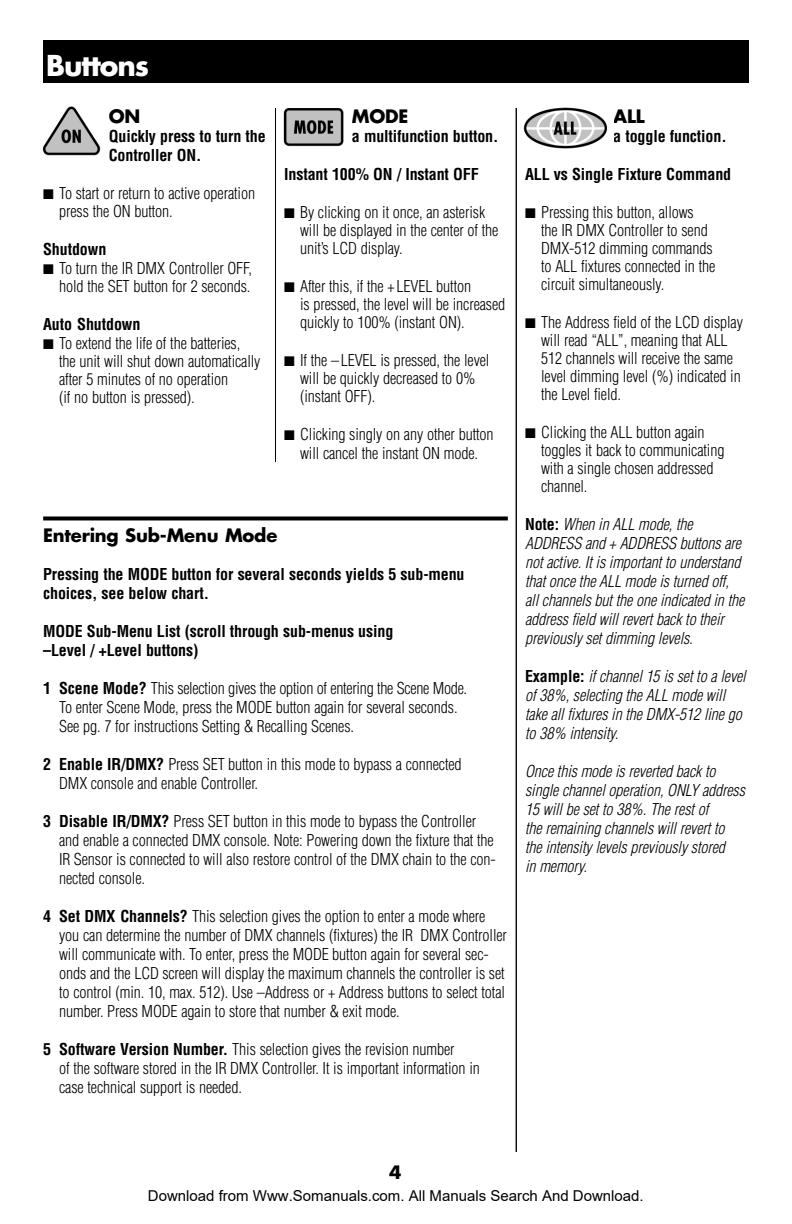
<style>
.page{position:relative;width:792px;height:1224px;background:#fff}
.page>*{position:absolute;margin:0;border:0;box-sizing:border-box;transform-origin:0 0}
.t1{font:700 28px "Futura";letter-spacing:-.035em;color:#fff}
.t2{font:700 18px "Futura";letter-spacing:-.01em;color:#000}
.t3{font:300 condensed 16px/18px "Helvetica";letter-spacing:-.005em;color:#000}
.t4{font:italic 300 condensed 16px/19px "Helvetica";color:#000}
.t5{font:700 condensed 16px/19px "Helvetica";letter-spacing:-.01em;color:#000}
.t6{font:15px "Arial";color:#000}
.s1{font-weight:700}
.s2{font-weight:700;font-style:normal}
</style>
<div class="page">
<div style="left:43px;top:40px;width:706px;height:43px;background:#000"></div>
<hr style="left:275px;top:108px;width:1px;height:354px;background:#000">
<hr style="left:516px;top:108px;width:1px;height:1044px;background:#000">
<img style="left:523px;top:107px;width:84px;height:42px">
<img style="left:42px;top:106px;width:59px;height:50px">
<img style="left:283px;top:108px;width:61px;height:39px">
<svg style="left:43px;top:516px;width:465px;height:4px;background:#1e1e1e"></svg>
<h1 class="t1" style="left:46px;top:53px;width:105px">Buttons</h1>
<p class="t2" style="left:109px;top:108px;width:33px">ON</p>
<p class="t5" style="left:109px;top:128px;width:158px">Quickly press to turn the<br>Controller ON.</p>
<p class="t3" style="left:59px;top:185px;width:197px;text-indent:-16px">■ To start or return to active operation press the ON button.</p>
<p class="t5" style="left:43px;top:241px;width:65px">Shutdown</p>
<p class="t3" style="left:43px;top:260px;width:210px;text-align:right">■ To turn the IR DMX Controller OFF, hold the SET button for 2 seconds.</p>
<p class="t5" style="left:43px;top:316px;width:99px">Auto Shutdown</p>
<p class="t3" style="left:59px;top:335px;width:203px;text-indent:-16px">■ To extend the life of the batteries, the unit will shut down automatically after 5 minutes of no operation<br>(if no button is pressed).</p>
<p class="t2" style="left:352px;top:108px;width:58px">MODE</p>
<p class="t5" style="left:352px;top:128px;width:148px">a multifunction button.</p>
<p class="t5" style="left:284px;top:166px;width:196px">Instant 100% ON / Instant OFF</p>
<p class="t3" style="left:300px;top:204px;width:200px;text-indent:-16px">■ By clicking on it once, an asterisk will be displayed in the center of the unit’s LCD display.</p>
<p class="t3" style="left:300px;top:278px;width:207px;text-indent:-16px">■ After this, if the + LEVEL button<br>is pressed, the level will be increased quickly to 100% (instant ON).</p>
<p class="t3" style="left:300px;top:352px;width:191px;text-indent:-16px">■ If the –LEVEL is pressed, the level will be quickly decreased to 0% (instant OFF).</p>
<p class="t3" style="left:284px;top:426px;width:211px;line-height:19px;text-align:center">■ Clicking singly on any other button will cancel the instant ON mode.</p>
<p class="t2" style="left:43px;top:527px;width:236px">Entering Sub-Menu Mode</p>
<p class="t5" style="left:43px;top:566px;width:423px">Pressing the MODE button for several seconds yields 5 sub-menu choices, see below chart.</p>
<p class="t5" style="left:43px;top:623px;width:352px">MODE Sub-Menu List (scroll through sub-menus using –Level / +Level buttons)</p>
<p class="t3" style="left:59px;top:680px;width:409px;line-height:19px;text-indent:-16px"><span class="s1">1 Scene Mode?</span> This selection gives the option of entering the Scene Mode.<br>To enter Scene Mode, press the MODE button again for several seconds.<br>See pg. 7 for instructions Setting &amp; Recalling Scenes.</p>
<p class="t3" style="left:59px;top:756px;width:404px;line-height:19px;text-indent:-16px"><span class="s1">2 Enable IR/DMX?</span> Press SET button in this mode to bypass a connected<br>DMX console and enable Controller.</p>
<p class="t3" style="left:59px;top:813px;width:438px;line-height:19px;text-indent:-16px"><span class="s1">3 Disable IR/DMX?</span> Press SET button in this mode to bypass the Controller and enable a connected DMX console. Note: Powering down the fixture that the IR Sensor is connected to will also restore control of the DMX chain to the con&shy;nected console.</p>
<p class="t3" style="left:59px;top:908px;width:449px;line-height:19px;text-indent:-16px"><span class="s1">4 Set DMX Channels?</span> This selection gives the option to enter a mode where you can determine the number of DMX channels (fixtures) the IR DMX Controller will communicate with. To enter, press the MODE button again for several sec&shy;onds and the LCD screen will display the maximum channels the controller is set to control (min. 10, max. 512). Use –Address or + Address buttons to select total number. Press MODE again to store that number &amp; exit mode.</p>
<p class="t3" style="left:59px;top:1041px;width:422px;line-height:19px;text-indent:-16px"><span class="s1">5 Software Version Number.</span> This selection gives the revision number<br>of the software stored in the IR DMX Controller. It is important information in case technical support is needed.</p>
<p class="t2" style="left:613px;top:108px;width:33px">ALL</p>
<p class="t5" style="left:613px;top:128px;width:115px">a toggle function.</p>
<p class="t5" style="left:525px;top:166px;width:208px">ALL vs Single Fixture Command</p>
<p class="t3" style="left:541px;top:204px;width:176px;text-indent:-16px">■ Pressing this button, allows<br>the IR DMX Controller to send<br>DMX-512 dimming commands to ALL fixtures connected in the circuit simultaneously.</p>
<p class="t3" style="left:541px;top:314px;width:203px;text-indent:-16px">■ The Address field of the LCD display will read “ALL”, meaning that ALL<br>512 channels will receive the same level dimming level (%) indicated in the Level field.</p>
<p class="t3" style="left:541px;top:424px;width:185px;text-indent:-16px">■ Clicking the ALL button again toggles it back to communicating with a single chosen addressed channel.</p>
<p class="t4" style="left:525px;top:516px;width:224px"><span class="s2">N o t e :</span> When in ALL mode,the ADDRESS and + ADDRESS buttonsare notactive.Itisimportantto understand thatoncetheALL modeisturned off, allchannelsbuttheoneindicated in the addressfield willrevertbackto their previouslysetdimming levels.</p>
<p class="t4" style="left:525px;top:668px;width:225px"><span class="s2">E x a m p l e :</span> ifchannel15 issetto alevel of38%,selecting theALL modewill takeallfixturesin theDMX-512 linego to 38% intensity.</p>
<p class="t4" style="left:525px;top:763px;width:225px">Oncethismodeisreverted backto singlechanneloperation,ONLY address<br>15 willbesetto 38%.Therestof theremaining channelswillrevertto theintensitylevelspreviouslystored<br>in memory.</p>
<p class="t2" style="left:389px;top:1164px;width:14px">4</p>
<p class="t6" style="left:148px;top:1187px;width:497px">Download from Www.Somanuals.com. All Manuals Search And Download.</p>
</div>
